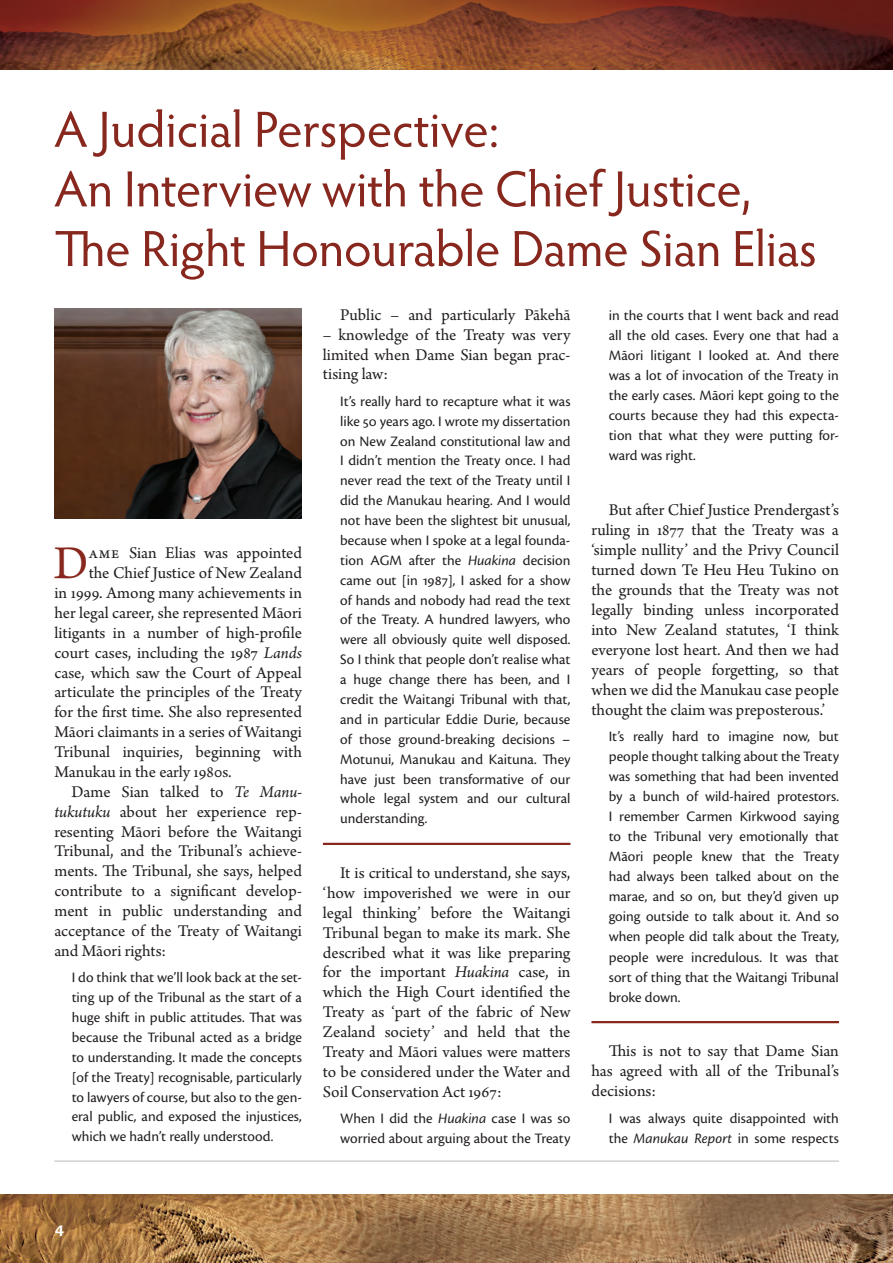
<style>
.page{position:relative;width:893px;height:1263px;background:#fff}
.page>*{position:absolute;margin:0;border:0;box-sizing:border-box;transform-origin:0 0}
.A_Heading{font:51px/59.6px "Hypatia Sans Pro";letter-spacing:-.005em;color:#87271e}
.Dropped_Cap_One_Word{font:49.35px "Arno Pro";color:#87271e}
.t1{font:600 19.5px "Cronos Pro";color:#fff}
.Body_Text{font:17.25px/19.8px "Arno Pro";color:#231f20;text-align:justify}
.Dropped_Cap_One_Word-2{font:17.25px "Arno Pro";color:#231f20}
.Quotation_Rule_Below{font:15px/19.8px "Cronos Pro";color:#231f20;text-align:justify}
.s1{font-style:italic}
</style>
<div class="page">
<img style="left:0;top:0;width:893px;height:70px">
<img style="left:0;top:1194px;width:893px;height:69px">
<hr style="left:323px;top:843px;width:247px;height:2px;background:#87271e">
<hr style="left:591px;top:1021px;width:248px;height:2px;background:#87271e">
<img style="left:54px;top:308px;width:248px;height:211px">
<hr style="left:54px;top:1160px;width:785px;height:2px;background:#d1d2d4">
<p class="A_Heading" style="left:54px;top:98px;width:764px">A Judicial Perspective:<br>An Interview with the Chief Justice,<br>The Right Honourable Dame Sian Elias</p>
<p class="Dropped_Cap_One_Word" style="left:54px;top:535px;width:37px">D</p>
<p class="Dropped_Cap_One_Word-2" style="left:89px;top:543px;width:215px">ame Sian Elias was appointed</p>
<p class="Dropped_Cap_One_Word-2" style="left:89px;top:563px;width:215px">the Chief Justice of New Zealand</p>
<p class="Dropped_Cap_One_Word-2" style="left:54px;top:583px;width:249px">in 1999. Among many achievements in</p>
<p class="Dropped_Cap_One_Word-2" style="left:54px;top:603px;width:249px">her legal career, she represented Māori</p>
<p class="Dropped_Cap_One_Word-2" style="left:54px;top:623px;width:249px">litigants in a number of high-profile</p>
<p class="Dropped_Cap_One_Word-2" style="left:54px;top:643px;width:249px">court cases, including the 1987 <span class="s1">Lands</span></p>
<p class="Dropped_Cap_One_Word-2" style="left:54px;top:662px;width:249px">case, which saw the Court of Appeal</p>
<p class="Dropped_Cap_One_Word-2" style="left:54px;top:682px;width:249px">articulate the principles of the Treaty</p>
<p class="Dropped_Cap_One_Word-2" style="left:54px;top:702px;width:249px">for the first time. She also represented</p>
<p class="Dropped_Cap_One_Word-2" style="left:54px;top:722px;width:249px">Māori claimants in a series of Waitangi</p>
<p class="Dropped_Cap_One_Word-2" style="left:54px;top:742px;width:249px">Tribunal inquiries, beginning with</p>
<p class="Dropped_Cap_One_Word-2" style="left:54px;top:762px;width:179px">Manukau in the early 1980s.</p>
<p class="Body_Text" style="left:54px;top:783px;width:249px;text-indent:17px">Dame Sian talked to <span class="s1">Te Manu&shy;tukutuku</span> about her experience rep&shy;resenting Māori before the Waitangi Tribunal, and the Tribunal’s achieve&shy;ments. The Tribunal, she says, helped contribute to a significant develop&shy;ment in public understanding and acceptance of the Treaty of Waitangi and Māori rights:</p>
<p class="Quotation_Rule_Below" style="left:72px;top:968px;width:232px">I do think that we’ll look back at the set&shy;ting up of the Tribunal as the start of a huge shift in public attitudes. That was because the Tribunal acted as a bridge to understanding. It made the concepts [of the Treaty] recognisable, particularly to lawyers of course, but also to the gen&shy;eral public, and exposed the injustices, which we hadn’t really understood.</p>
<p class="Body_Text" style="left:340px;top:306px;width:232px">Public – and particularly Pākehā</p>
<p class="Body_Text" style="left:323px;top:325px;width:249px">– knowledge of the Treaty was very limited when Dame Sian began prac&shy;tising law:</p>
<p class="Quotation_Rule_Below" style="left:340px;top:391px;width:232px">It’s really hard to recapture what it was like 50 years ago. I wrote my dissertation on New Zealand constitutional law and I didn’t mention the Treaty once. I had never read the text of the Treaty until I did the Manukau hearing. And I would not have been the slightest bit unusual, because when I spoke at a legal founda&shy;tion AGM after the <span class="s1">Huakina</span> decision came out [in 1987], I asked for a show of hands and nobody had read the text of the Treaty. A hundred lawyers, who were all obviously quite well disposed.<br>So I think that people don’t realise what a huge change there has been, and I credit the Waitangi Tribunal with that, and in particular Eddie Durie, because of those ground-breaking decisions – Motunui, Manukau and Kaituna. They have just been transformative of our whole legal system and our cultural understanding.</p>
<p class="Body_Text" style="left:323px;top:864px;width:249px;text-indent:17px">It is critical to understand, she says, ‘how impoverished we were in our legal thinking’ before the Waitangi Tribunal began to make its mark. She described what it was like preparing for the important <span class="s1">Huakina</span> case, in which the High Court identified the Treaty as ‘part of the fabric of New Zealand society’ and held that the Treaty and Māori values were matters to be considered under the Water and Soil Conservation Act 1967:</p>
<p class="Quotation_Rule_Below" style="left:340px;top:1108px;width:232px">When I did the <span class="s1">Huakina</span> case I was so worried about arguing about the Treaty</p>
<p class="Quotation_Rule_Below" style="left:609px;top:305px;width:232px">in the courts that I went back and read all the old cases. Every one that had a Māori litigant I looked at. And there was a lot of invocation of the Treaty in the early cases. Māori kept going to the courts because they had this expecta&shy;tion that what they were putting for&shy;ward was right.</p>
<p class="Body_Text" style="left:591px;top:500px;width:249px;text-indent:17px">But after Chief Justice Prendergast’s ruling in 1877 that the Treaty was a ‘simple nullity’ and the Privy Council turned down Te Heu Heu Tukino on the grounds that the Treaty was not legally binding unless incorporated into New Zealand statutes, ‘I think everyone lost heart. And then we had years of people forgetting, so that when we did the Manukau case people thought the claim was preposterous.’</p>
<p class="Quotation_Rule_Below" style="left:609px;top:727px;width:232px">It’s really hard to imagine now, but people thought talking about the Treaty was something that had been invented by a bunch of wild-haired protestors.<br>I remember Carmen Kirkwood saying to the Tribunal very emotionally that Māori people knew that the Treaty had always been talked about on the marae, and so on, but they’d given up going outside to talk about it. And so when people did talk about the Treaty, people were incredulous. It was that sort of thing that the Waitangi Tribunal broke down.</p>
<p class="Body_Text" style="left:591px;top:1042px;width:249px;text-indent:17px">This is not to say that Dame Sian has agreed with all of the Tribunal’s decisions:</p>
<p class="Quotation_Rule_Below" style="left:609px;top:1108px;width:232px">I was always quite disappointed with the <span class="s1">Manukau Report</span> in some respects</p>
<h3 class="t1" style="left:54px;top:1217px;width:11px">4</h3>
</div>
